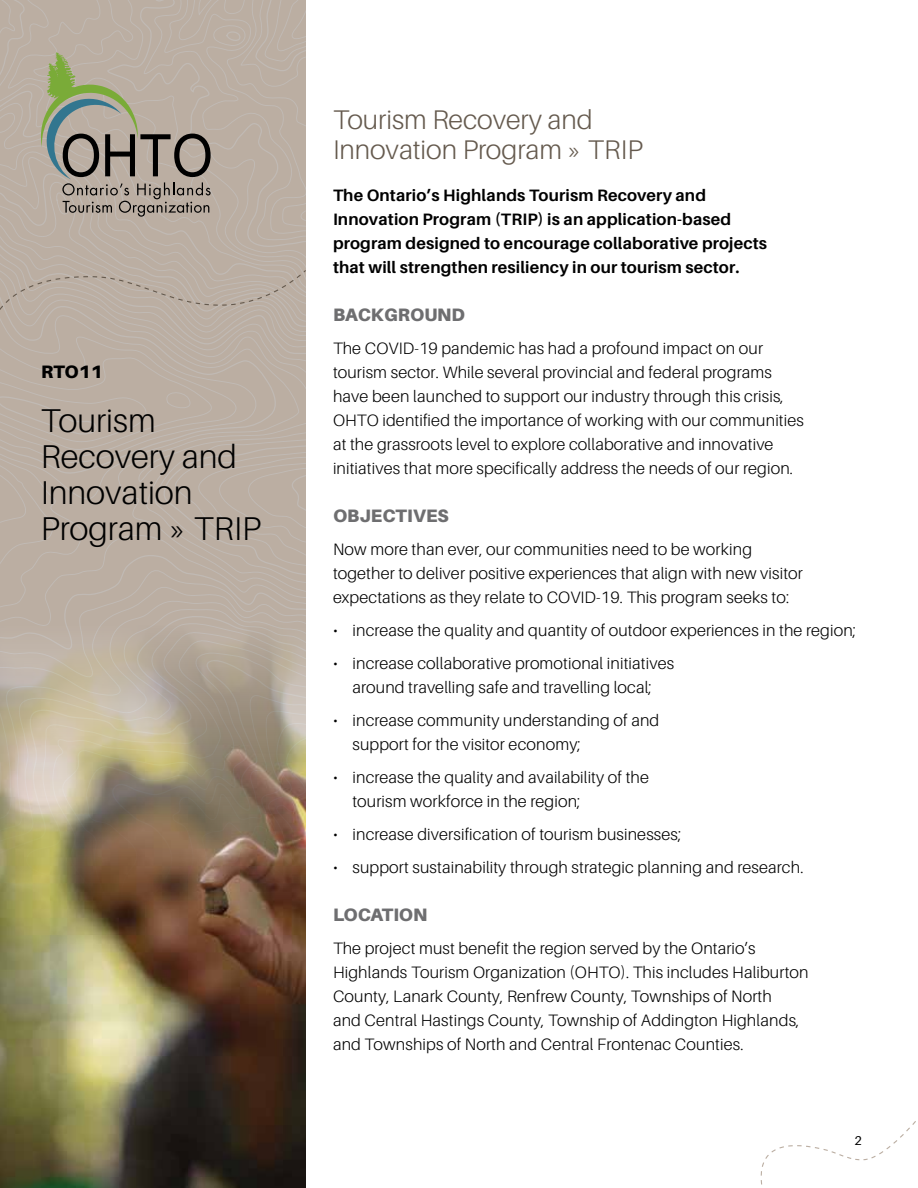
<style>
.page{position:relative;width:918px;height:1188px;background:#fff}
.page>*{position:absolute;margin:0;border:0;box-sizing:border-box;transform-origin:0 0}
.t1{font:300 33px/36px "Aileron";color:#000}
.t2{font:300 27px/30px "Aileron";color:#655a4e}
.t3{font:900 18px "Aileron";color:#6e6e70}
.t4{font:900 18px "Aileron";color:#000}
.t5{font:300 16.5px/24px "Aileron";letter-spacing:.01em;color:#000}
.t6{font:700 16.5px/24px "Aileron";letter-spacing:.01em;color:#000}
.t7{font:12.75px "Aileron";color:#000}
</style>
<div class="page">
<svg style="left:760px;top:1121px;width:156px;height:64px"></svg>
<svg style="left:0;top:0;width:306px;height:626px;background:#b6ab9f"></svg>
<img style="left:0;top:626px;width:306px;height:562px">
<p class="t4" style="left:41px;top:362px;width:63px">RTO11</p>
<h1 class="t1" style="left:41px;top:403px;width:222px">Tourism<br>Recovery and<br>Innovation<br>Program » TRIP</h1>
<h2 class="t2" style="left:333px;top:105px;width:311px">Tourism Recovery and<br>Innovation Program » TRIP</h2>
<p class="t6" style="left:333px;top:183px;width:436px">The Ontario’s Highlands Tourism Recovery and Innovation Program (TRIP) is an application-based program designed to encourage collaborative projects that will strengthen resiliency in our tourism sector.</p>
<p class="t3" style="left:333px;top:304px;width:134px">BACKGROUND</p>
<p class="t5" style="left:333px;top:336px;width:472px">The COVID-19 pandemic has had a profound impact on our tourism sector. While several provincial and federal programs have been launched to support our industry through this crisis, OHTO identified the importance of working with our communities at the grassroots level to explore collaborative and innovative initiatives that more specifically address the needs of our region.</p>
<p class="t3" style="left:333px;top:505px;width:117px">OBJECTIVES</p>
<p class="t5" style="left:333px;top:537px;width:471px">Now more than ever, our communities need to be working together to deliver positive experiences that align with new visitor expectations as they relate to COVID-19. This program seeks to:</p>
<p class="t5" style="left:333px;top:618px;width:525px">• increase the quality and quantity of outdoor experiences in the region;</p>
<p class="t5" style="left:333px;top:651px;width:343px;text-align:center">• increase collaborative promotional initiatives around travelling safe and travelling local;</p>
<p class="t5" style="left:353px;top:708px;width:308px;text-indent:-20px">• increase community understanding of and support for the visitor economy;</p>
<p class="t5" style="left:353px;top:765px;width:298px;text-indent:-20px">• increase the quality and availability of the tourism workforce in the region;</p>
<p class="t5" style="left:333px;top:822px;width:350px">• increase diversification of tourism businesses;</p>
<p class="t5" style="left:333px;top:855px;width:472px">• support sustainability through strategic planning and research.</p>
<p class="t3" style="left:333px;top:904px;width:96px">LOCATION</p>
<p class="t5" style="left:333px;top:936px;width:477px">The project must benefit the region served by the Ontario’s Highlands Tourism Organization (OHTO). This includes Haliburton County, Lanark County, Renfrew County, Townships of North<br>and Central Hastings County, Township of Addington Highlands, and Townships of North and Central Frontenac Counties.</p>
<p class="t7" style="left:855px;top:1133px;width:9px">2</p>
</div>
